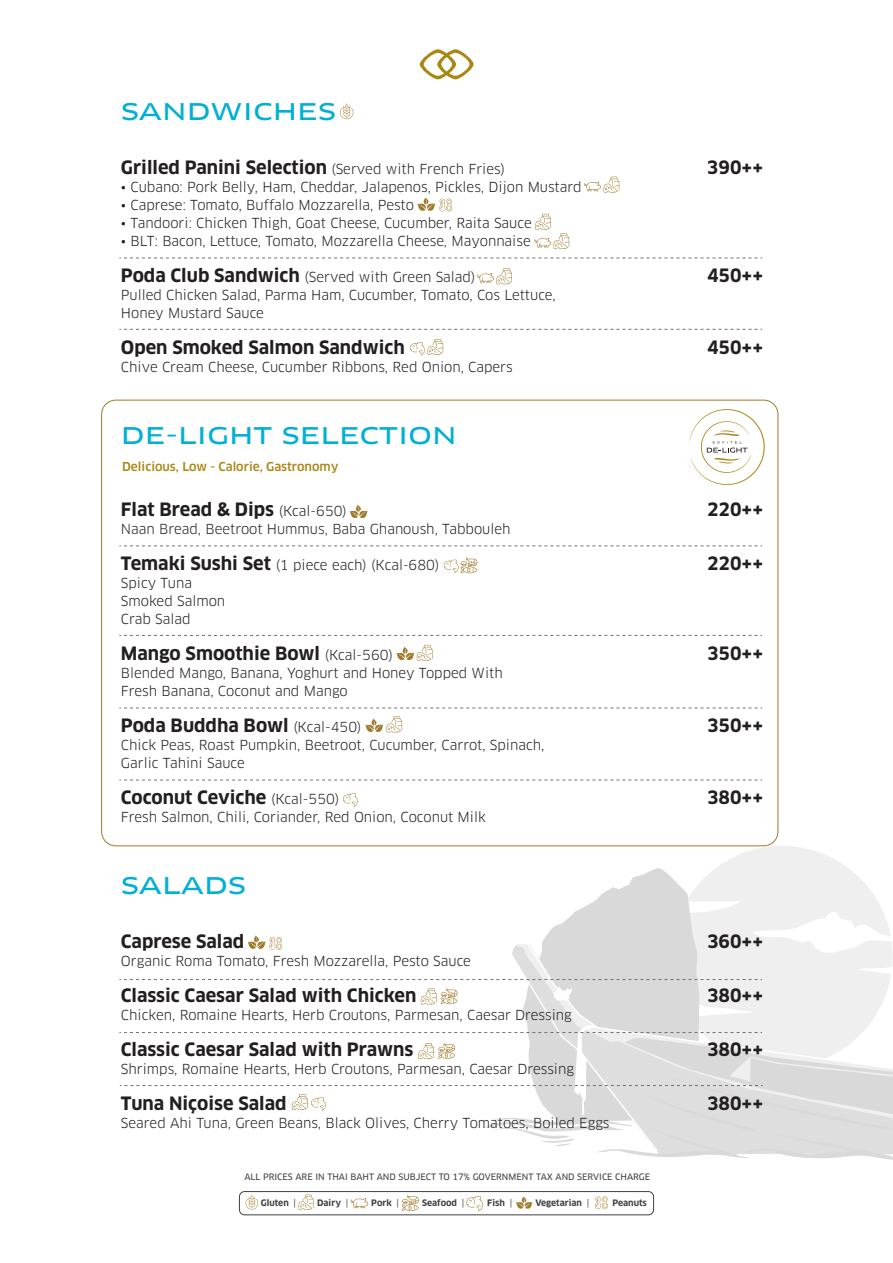
<style>
.page{position:relative;width:893px;height:1263px;background:#fff}
.page>*{position:absolute;margin:0;border:0;box-sizing:border-box;transform-origin:0 0}
.t1{font:22.5px "Clan OT Extd News";color:#00b0d5}
.t2{font:700 18px "Clan OT";color:#231f20}
.t3{font:13.5px/18px "Clan OT";color:#231f20}
.t4{font:500 12px "Clan OT";color:#ab8613}
.t5{font:8.7px "Clan OT News";color:#414042}
.t6{font:700 8.7px "Clan OT";color:#414042}
.s1{font-weight:700;font-size:18px}
.s2{font-weight:400;font-size:13.5px}
.s3{font-family:"Clan OT News";font-weight:400}
</style>
<div class="page">
<svg style="left:671px;top:846px;width:220px;height:95px;fill:#efefef"></svg>
<svg style="left:543px;top:867px;width:170px;height:74px;fill:#d9d9d9"></svg>
<svg style="left:512px;top:942px;width:380px;height:77px;fill:#efefef"></svg>
<svg style="left:552px;top:987px;width:20px;height:15px"></svg>
<svg style="left:420px;top:49px;width:54px;height:30px"></svg>
<svg style="left:119px;top:258px;width:643px;height:1px"></svg>
<svg style="left:119px;top:329px;width:643px;height:1px"></svg>
<svg style="left:119px;top:545px;width:643px;height:1px"></svg>
<svg style="left:119px;top:635px;width:643px;height:1px"></svg>
<svg style="left:119px;top:708px;width:643px;height:1px"></svg>
<svg style="left:119px;top:780px;width:643px;height:1px"></svg>
<svg style="left:119px;top:979px;width:643px;height:1px"></svg>
<svg style="left:584px;top:177px;width:35px;height:15px"></svg>
<svg style="left:535px;top:214px;width:34px;height:35px"></svg>
<svg style="left:477px;top:268px;width:35px;height:16px"></svg>
<svg style="left:420px;top:988px;width:38px;height:16px"></svg>
<svg style="left:365px;top:716px;width:37px;height:16px"></svg>
<svg style="left:396px;top:645px;width:36px;height:16px"></svg>
<svg style="left:350px;top:505px;width:18px;height:13px"></svg>
<svg style="left:410px;top:339px;width:33px;height:16px"></svg>
<svg style="left:444px;top:557px;width:34px;height:16px"></svg>
<svg style="left:343px;top:793px;width:15px;height:14px"></svg>
<svg style="left:119px;top:1019px;width:774px;height:141px"></svg>
<svg style="left:417px;top:197px;width:35px;height:14px"></svg>
<svg style="left:248px;top:935px;width:34px;height:15px"></svg>
<svg style="left:690px;top:409px;width:75px;height:76px"></svg>
<div style="left:239px;top:1191px;width:415px;height:24px;border:1px solid #414042;border-radius:5px"></div>
<svg style="left:298px;top:1194px;width:15px;height:16px"></svg>
<svg style="left:402px;top:1195px;width:17px;height:16px"></svg>
<svg style="left:351px;top:1198px;width:17px;height:10px"></svg>
<svg style="left:466px;top:1196px;width:17px;height:15px"></svg>
<svg style="left:516px;top:1196px;width:16px;height:13px"></svg>
<svg style="left:595px;top:1196px;width:13px;height:13px"></svg>
<svg style="left:246px;top:1195px;width:12px;height:14px"></svg>
<svg style="left:340px;top:103px;width:13px;height:16px"></svg>
<h1 class="t1" style="left:121px;top:98px;width:217px">SANDWICHES</h1>
<p class="t3" style="left:121px;top:160px;width:386px"><span class="s1">Grilled Panini Selection</span> (Served with French Fries)</p>
<h2 class="t2" style="left:707px;top:157px;width:58px">390++</h2>
<p class="t3" style="left:121px;top:178px;width:462px">• Cubano: Pork Belly, Ham, Cheddar, Jalapenos, Pickles, Dijon Mustard</p>
<p class="t3" style="left:121px;top:196px;width:294px">• Caprese: Tomato, Buffalo Mozzarella, Pesto</p>
<p class="t3" style="left:121px;top:214px;width:412px">• Tandoori: Chicken Thigh, Goat Cheese, Cucumber, Raita Sauce</p>
<p class="t3" style="left:121px;top:232px;width:411px">• BLT: Bacon, Lettuce, Tomato, Mozzarella Cheese, Mayonnaise</p>
<p class="t3" style="left:121px;top:268px;width:356px"><span class="s1">Poda Club Sandwich</span> (Served with Green Salad)</p>
<h2 class="t2" style="left:707px;top:265px;width:58px">450++</h2>
<p class="t3" style="left:121px;top:286px;width:436px">Pulled Chicken Salad, Parma Ham, Cucumber, Tomato, Cos Lettuce,<br>Honey Mustard Sauce</p>
<h2 class="t2" style="left:121px;top:337px;width:285px">Open Smoked Salmon Sandwich</h2>
<h2 class="t2" style="left:707px;top:337px;width:58px">450++</h2>
<p class="t3" style="left:121px;top:358px;width:393px">Chive Cream Cheese, Cucumber Ribbons, Red Onion, Capers</p>
<h1 class="t1" style="left:121px;top:422px;width:337px">DE-LIGHT SELECTION</h1>
<p class="t4" style="left:122px;top:459px;width:218px">Delicious, Low - Calorie, Gastronomy</p>
<h2 class="t2" style="left:121px;top:499px;width:228px">Flat Bread &amp; Dips <span class="s2">(Kcal-650)</span></h2>
<h2 class="t2" style="left:707px;top:499px;width:58px">220++</h2>
<p class="t3" style="left:121px;top:520px;width:391px">Naan Bread, Beetroot Hummus, Baba Ghanoush, Tabbouleh</p>
<p class="t3" style="left:121px;top:556px;width:320px"><span class="s1">Temaki Sushi Set</span> (1 piece each) (Kcal-680)</p>
<h2 class="t2" style="left:707px;top:553px;width:58px">220++</h2>
<p class="t3" style="left:121px;top:574px;width:106px">Spicy Tuna<br>Smoked Salmon<br>Crab Salad</p>
<h2 class="t2" style="left:121px;top:643px;width:274px">Mango Smoothie Bowl <span class="s2">(Kcal-560)</span></h2>
<h2 class="t2" style="left:707px;top:643px;width:58px">350++</h2>
<p class="t3" style="left:121px;top:664px;width:383px">Blended Mango, Banana, Yoghurt and Honey Topped With<br>Fresh Banana, Coconut and Mango</p>
<h2 class="t2" style="left:121px;top:715px;width:242px">Poda Buddha Bowl <span class="s2">(Kcal-450)</span></h2>
<h2 class="t2" style="left:707px;top:715px;width:58px">350++</h2>
<p class="t3" style="left:121px;top:736px;width:425px">Chick Peas, Roast Pumpkin, Beetroot, Cucumber, Carrot, Spinach,<br>Garlic Tahini Sauce</p>
<h2 class="t2" style="left:121px;top:787px;width:220px">Coconut Ceviche <span class="s2">(Kcal-550)</span></h2>
<h2 class="t2" style="left:707px;top:787px;width:58px">380++</h2>
<p class="t3" style="left:121px;top:808px;width:366px">Fresh Salmon, Chili, Coriander, Red Onion, Coconut Milk</p>
<h1 class="t1" style="left:121px;top:872px;width:127px">SALADS</h1>
<h2 class="t2" style="left:121px;top:931px;width:125px">Caprese Salad</h2>
<h2 class="t2" style="left:707px;top:931px;width:58px">360++</h2>
<p class="t3" style="left:121px;top:952px;width:352px">Organic Roma Tomato, Fresh Mozzarella, Pesto Sauce</p>
<h2 class="t2" style="left:121px;top:985px;width:297px">Classic Caesar Salad with Chicken</h2>
<h2 class="t2" style="left:707px;top:985px;width:58px">380++</h2>
<p class="t3" style="left:121px;top:1006px;width:452px">Chicken, Romaine Hearts, Herb Croutons, Parmesan, Caesar Dressing</p>
<h2 class="t2" style="left:121px;top:1039px;width:294px">Classic Caesar Salad with Prawns</h2>
<h2 class="t2" style="left:707px;top:1039px;width:58px">380++</h2>
<p class="t3" style="left:121px;top:1060px;width:455px">Shrimps, Romaine Hearts, Herb Croutons, Parmesan, Caesar Dressing</p>
<h2 class="t2" style="left:121px;top:1093px;width:167px">Tuna Niçoise Salad</h2>
<h2 class="t2" style="left:707px;top:1093px;width:58px">380++</h2>
<p class="t3" style="left:121px;top:1114px;width:490px">Seared Ahi Tuna, Green Beans, Black Olives, Cherry Tomatoes, Boiled Eggs</p>
<p class="t5" style="left:244px;top:1172px;width:407px">ALL PRICES ARE IN THAI BAHT AND SUBJECT TO 17% GOVERNMENT TAX AND SERVICE CHARGE</p>
<p class="t6" style="left:261px;top:1197px;width:36px">Gluten <span class="s3">|</span></p>
<p class="t6" style="left:317px;top:1197px;width:32px">Dairy <span class="s3">|</span></p>
<p class="t6" style="left:371px;top:1197px;width:29px">Pork <span class="s3">|</span></p>
<p class="t6" style="left:422px;top:1197px;width:44px">Seafood <span class="s3">|</span></p>
<p class="t6" style="left:487px;top:1197px;width:26px">Fish <span class="s3">|</span></p>
<p class="t6" style="left:535px;top:1197px;width:55px">Vegetarian <span class="s3">|</span></p>
<p class="t6" style="left:612px;top:1197px;width:36px">Peanuts</p>
</div>
